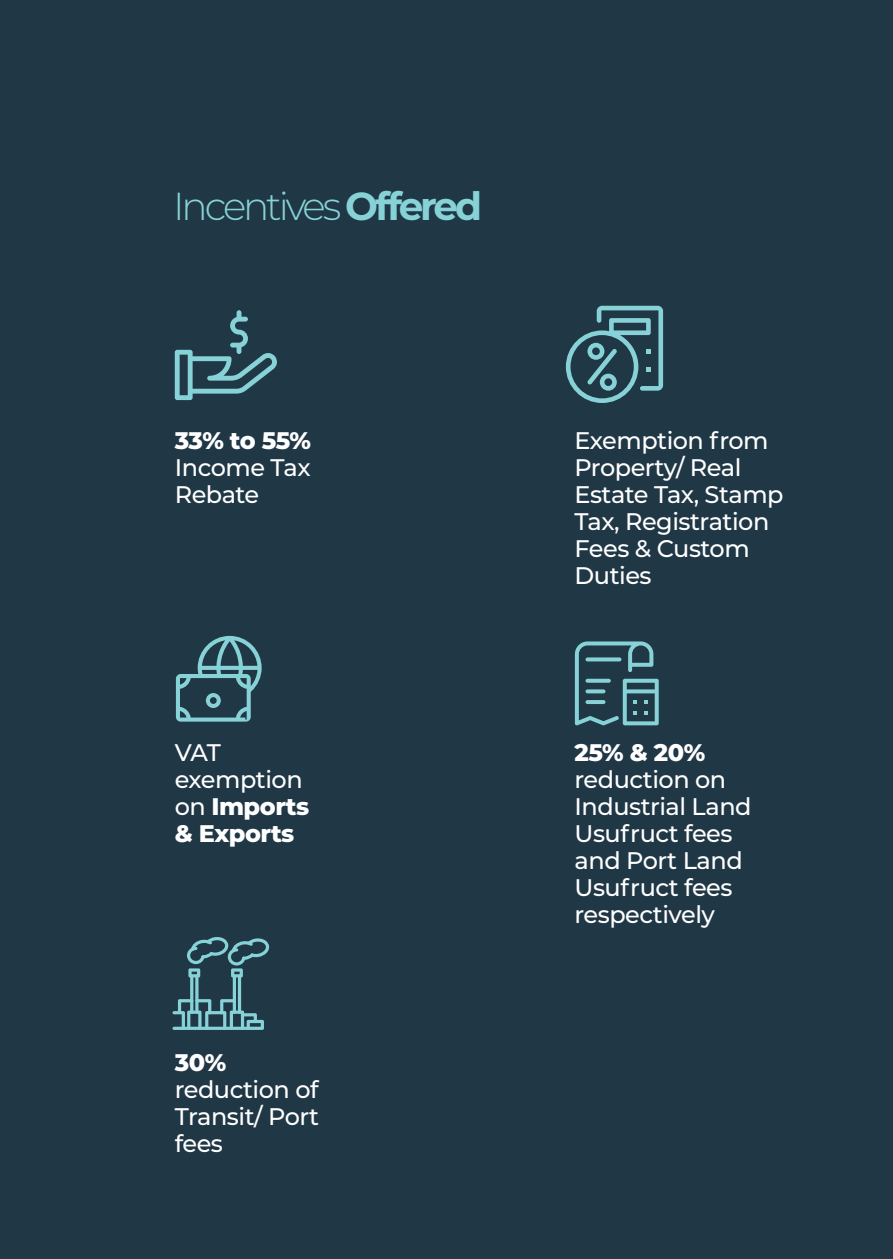
<style>
.page{position:relative;width:893px;height:1259px;background:#203746}
.page>*{position:absolute;margin:0;border:0;box-sizing:border-box;transform-origin:0 0}
.t1{font:300 39px "Montserrat";letter-spacing:-.08em;color:#87d2d7}
.t2{font:500 24px/27px "Montserrat";letter-spacing:-.02em;color:#fff}
.t3{font:800 24px/27px "Montserrat";letter-spacing:-.02em;color:#fff}
.s1{font-weight:700}
.s2{font-weight:500}
</style>
<div class="page">
<svg style="left:566px;top:306px;width:97px;height:97px"></svg>
<svg style="left:575px;top:641px;width:84px;height:84px"></svg>
<svg style="left:585px;top:657px;width:36px;height:4px"></svg>
<svg style="left:585px;top:679px;width:26px;height:4px"></svg>
<svg style="left:585px;top:689px;width:20px;height:4px"></svg>
<hr style="left:585px;top:700px;width:20px;height:4px;background:#87d2d7;border-radius:2px">
<svg style="left:175px;top:310px;width:102px;height:90px"></svg>
<svg style="left:176px;top:636px;width:86px;height:85px"></svg>
<hr style="left:195px;top:974px;width:3px;height:39px;background:#87d2d7;border-radius:2px">
<hr style="left:190px;top:974px;width:3px;height:39px;background:#87d2d7;border-radius:2px">
<hr style="left:238px;top:974px;width:3px;height:39px;background:#87d2d7;border-radius:2px">
<hr style="left:233px;top:974px;width:3px;height:39px;background:#87d2d7;border-radius:2px">
<svg style="left:187px;top:937px;width:83px;height:40px"></svg>
<svg style="left:172px;top:999px;width:92px;height:31px"></svg>
<h1 class="t1" style="left:173px;top:180px;width:310px">Incentives <span class="s1">Offered</span></h1>
<p class="t3" style="left:175px;top:426px;width:138px">33% to 55%</p>
<p class="t2" style="left:175px;top:453px;width:137px">Income Tax<br>Rebate</p>
<p class="t3" style="left:175px;top:737px;width:136px"><span class="s2">VAT exemption on</span> Imports &amp; Exports</p>
<p class="t3" style="left:175px;top:1047px;width:53px">30%</p>
<p class="t2" style="left:175px;top:1075px;width:146px;text-align:justify">reduction of Transit/ Port fees</p>
<p class="t2" style="left:575px;top:426px;width:211px">Exemption from<br>Property/ Real<br>Estate Tax, Stamp<br>Tax, Registration<br>Fees &amp; Custom<br>Duties</p>
<p class="t3" style="left:575px;top:737px;width:132px">25% &amp; 20%</p>
<p class="t2" style="left:575px;top:765px;width:179px">reduction on<br>Industrial Land<br>Usufruct fees and Port Land<br>Usufruct fees respectively</p>
</div>
